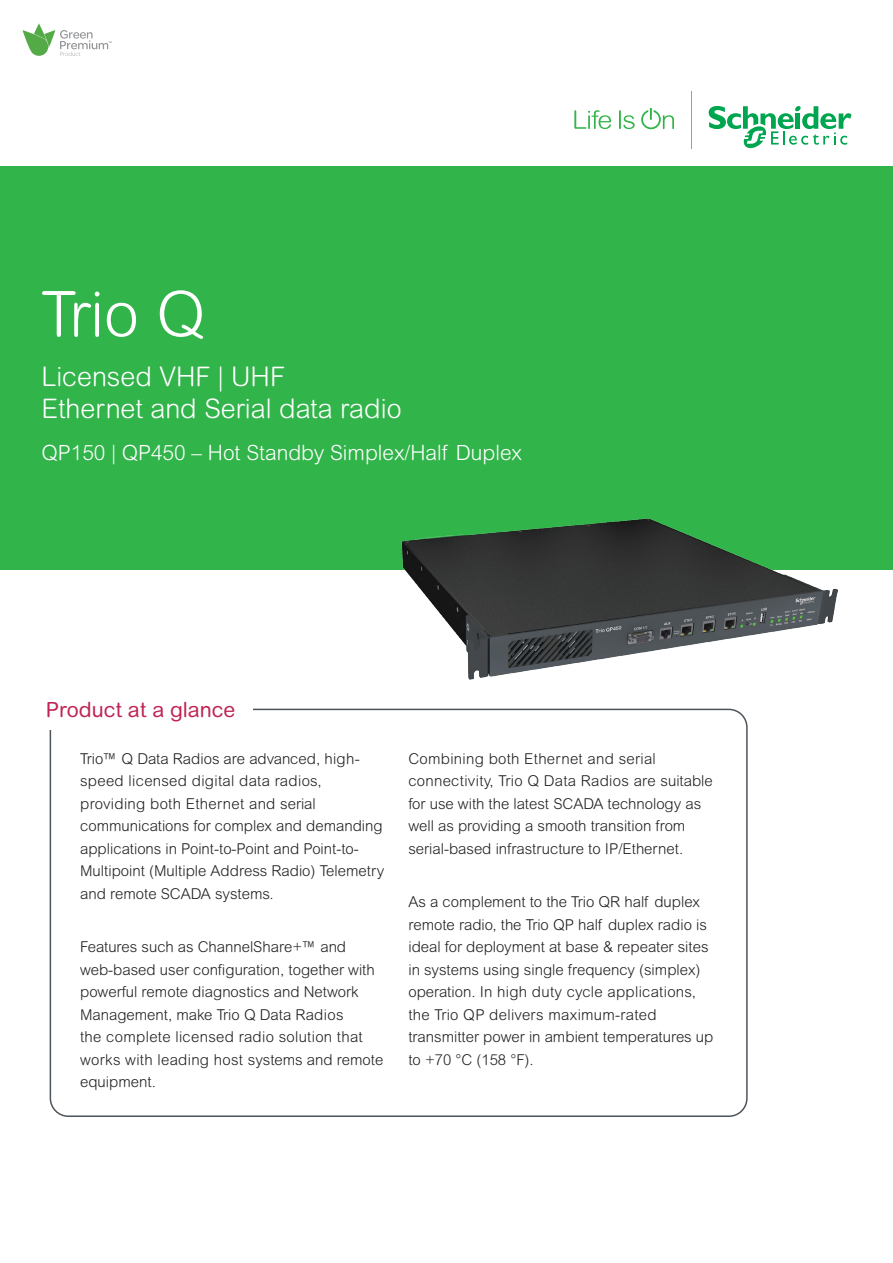
<style>
.page{position:relative;width:893px;height:1263px;background:#fff}
.page>*{position:absolute;margin:0;border:0;box-sizing:border-box;transform-origin:0 0}
.t1{font:300 63px "Arial Rounded MT Std";color:#fff}
.t2{font:300 27px/32.4px "Arial Rounded MT Std";color:#fff}
.t3{font:300 21px "Arial Rounded MT Std";color:#fff}
.t4{font:21px "Arial Rounded MT Std";color:#bf2454}
.t5{font:300 15px/22.5px "Arial Rounded MT Std";color:#231f20}
</style>
<div class="page">
<div style="left:0;top:166px;width:893px;height:404px;background:#31b44a"></div>
<svg style="left:574px;top:110px;width:37px;height:19px"></svg>
<svg style="left:619px;top:110px;width:16px;height:19px"></svg>
<svg style="left:641px;top:108px;width:33px;height:21px"></svg>
<svg style="left:709px;top:106px;width:142px;height:43px"></svg>
<hr style="left:691px;top:91px;width:1px;height:58px;background:#959ea4">
<div style="left:50px;top:709px;width:698px;height:408px;border:2px solid #4d545a;border-radius:18px"></div>
<img style="left:402px;top:518px;width:435px;height:161px">
<div style="left:41px;top:702px;width:212px;height:28px;background:#fff"></div>
<svg style="left:23px;top:23px;width:89px;height:33px"></svg>
<h1 class="t1" style="left:41px;top:278px;width:165px">Trio Q</h1>
<h2 class="t2" style="left:41px;top:360px;width:362px">Licensed VHF | UHF<br>Ethernet and Serial data radio</h2>
<h3 class="t3" style="left:41px;top:441px;width:482px">QP150 | QP450 – Hot Standby Simplex/Half Duplex</h3>
<h3 class="t4" style="left:46px;top:697px;width:191px">Product at a glance</h3>
<p class="t5" style="left:80px;top:747px;width:306px">Trio™ Q Data Radios are advanced, high&shy;speed licensed digital data radios, providing both Ethernet and serial communications for complex and demanding applications in Point-to-Point and Point-to-Multipoint (Multiple Address Radio) Telemetry and remote SCADA systems.</p>
<p class="t5" style="left:80px;top:936px;width:305px">Features such as ChannelShare+™ and web-based user configuration, together with powerful remote diagnostics and Network Management, make Trio Q Data Radios<br>the complete licensed radio solution that works with leading host systems and remote equipment.</p>
<p class="t5" style="left:408px;top:747px;width:306px">Combining both Ethernet and serial connectivity, Trio Q Data Radios are suitable for use with the latest SCADA technology as well as providing a smooth transition from serial-based infrastructure to IP/Ethernet.</p>
<p class="t5" style="left:408px;top:891px;width:307px">As a complement to the Trio QR half duplex remote radio, the Trio QP half duplex radio is ideal for deployment at base &amp; repeater sites in systems using single frequency (simplex) operation. In high duty cycle applications, the Trio QP delivers maximum-rated transmitter power in ambient temperatures up to +70 °C (158 °F).</p>
</div>
